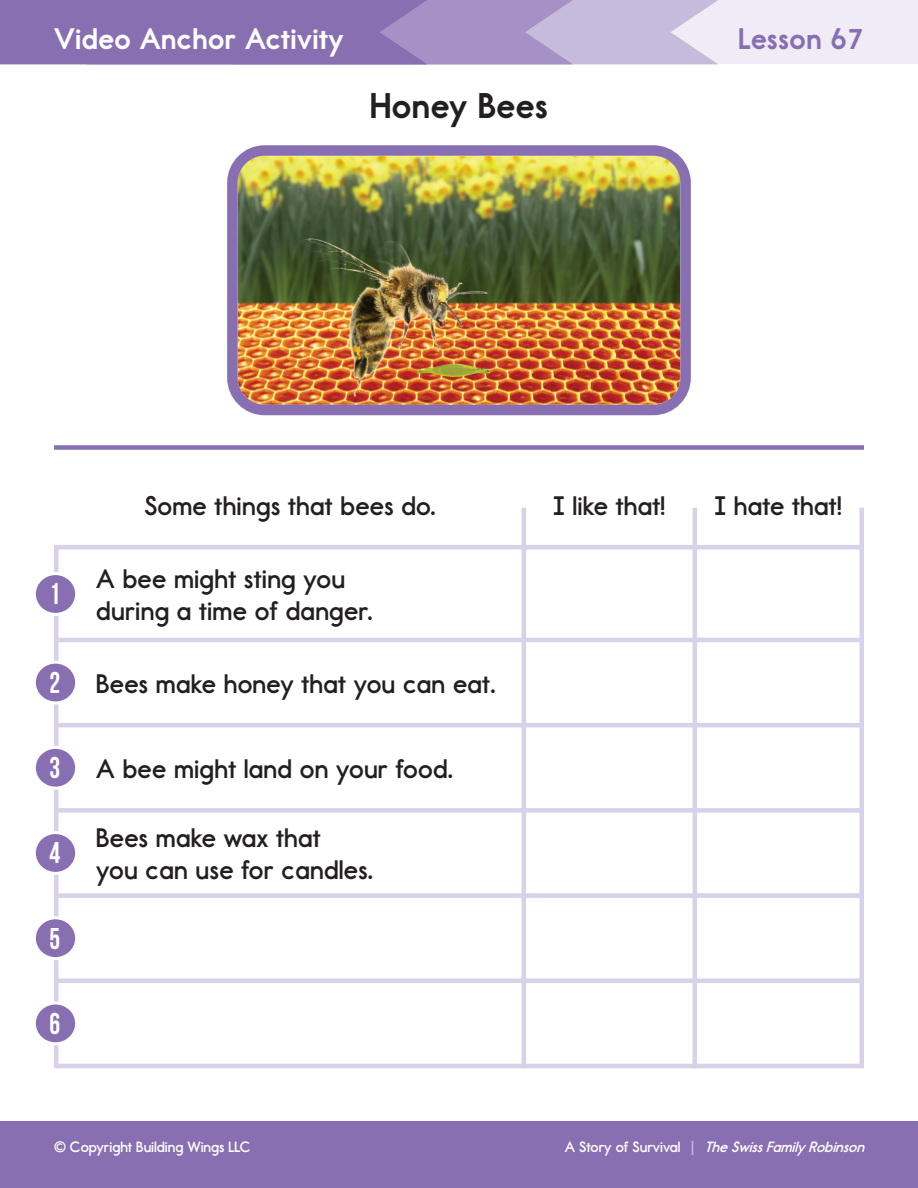
<style>
.page{position:relative;width:918px;height:1188px;background:#fff}
.page>*{position:absolute;margin:0;border:0;box-sizing:border-box;transform-origin:0 0}
.Lesson_Header__T_and{font:36px "Report School Hv";letter-spacing:.015em;color:#231f20}
.t1{font:30px "Report School Hv";letter-spacing:.015em;color:#fff}
.t2{font:30px "Report School Hv";letter-spacing:.015em;color:#886fb1}
.t3{font:30px "Bebas Neue";color:#fff;scale:.9 1}
.C_Level_Body_Text{font:700 27px/32.4px "Report School Rg";letter-spacing:.01em;color:#231f20}
.t4{font:italic 700 15px "Report School Rg";color:#fff}
.t5{font:700 15px "Report School Rg";color:#fff}
.s1{font-style:normal}
.s2{font-style:normal;color:#cdc3e0}
</style>
<div class="page">
<div style="left:0;top:1121px;width:918px;height:67px;background:#886fb1"></div>
<div style="left:580px;top:0;width:338px;height:64px;background:#efecf5"></div>
<svg style="left:0;top:0;width:718px;height:64px;background:#9d89bf"></svg>
<div style="left:54px;top:445px;width:810px;height:5px;background:#886fb1"></div>
<hr style="left:56px;top:545px;width:806px;height:4px;background:#d8d1e8">
<hr style="left:56px;top:638px;width:806px;height:4px;background:#d8d1e8">
<hr style="left:56px;top:723px;width:806px;height:4px;background:#d8d1e8">
<div style="left:56px;top:808px;width:806px;height:5px;background:#d8d1e8"></div>
<div style="left:56px;top:893px;width:806px;height:5px;background:#d8d1e8"></div>
<hr style="left:56px;top:979px;width:806px;height:4px;background:#d8d1e8">
<hr style="left:56px;top:1064px;width:806px;height:4px;background:#d8d1e8">
<hr style="left:693px;top:508px;width:4px;height:560px;background:#d8d1e8">
<hr style="left:522px;top:508px;width:4px;height:560px;background:#d8d1e8">
<hr style="left:860px;top:508px;width:4px;height:560px;background:#d8d1e8">
<hr style="left:54px;top:545px;width:4px;height:523px;background:#d8d1e8">
<img style="left:238px;top:156px;width:442px;height:248px">
<div style="left:227px;top:145px;width:464px;height:270px;border:10px solid #886fb1;border-radius:32px"></div>
<div style="left:34px;top:574px;width:43px;height:40px;background:#886fb1;border-radius:50%"></div>
<div style="left:33px;top:572px;width:45px;height:44px;border:3px solid #fff;border-radius:50%"></div>
<div style="left:34px;top:662px;width:43px;height:41px;background:#886fb1;border-radius:50%"></div>
<div style="left:33px;top:661px;width:45px;height:43px;border:3px solid #fff;border-radius:50%"></div>
<div style="left:34px;top:747px;width:43px;height:41px;background:#886fb1;border-radius:50%"></div>
<div style="left:33px;top:746px;width:45px;height:44px;border:3px solid #fff;border-radius:50%"></div>
<div style="left:34px;top:833px;width:43px;height:40px;background:#886fb1;border-radius:50%"></div>
<div style="left:33px;top:831px;width:45px;height:44px;border:3px solid #fff;border-radius:50%"></div>
<div style="left:34px;top:918px;width:43px;height:41px;background:#886fb1;border-radius:50%"></div>
<div style="left:33px;top:916px;width:45px;height:44px;border:3px solid #fff;border-radius:50%"></div>
<div style="left:34px;top:1003px;width:43px;height:41px;background:#886fb1;border-radius:50%"></div>
<div style="left:33px;top:1002px;width:45px;height:43px;border:3px solid #fff;border-radius:50%"></div>
<p class="t1" style="left:54px;top:21px;width:291px">Video Anchor Activity</p>
<p class="t2" style="left:738px;top:21px;width:127px">Lesson 67</p>
<p class="Lesson_Header__T_and" style="left:370px;top:84px;width:179px">Honey Bees</p>
<p class="t3" style="left:50px;top:578px;width:13px">1</p>
<p class="t3" style="left:50px;top:666px;width:13px">2</p>
<p class="t3" style="left:50px;top:751px;width:13px">3</p>
<p class="t3" style="left:50px;top:837px;width:13px">4</p>
<p class="t3" style="left:50px;top:922px;width:13px">5</p>
<p class="t3" style="left:50px;top:1007px;width:13px">6</p>
<p class="C_Level_Body_Text" style="left:144px;top:489px;width:293px">Some things that bees do.</p>
<p class="C_Level_Body_Text" style="left:553px;top:489px;width:113px">I like that!</p>
<p class="C_Level_Body_Text" style="left:715px;top:489px;width:128px">I hate that!</p>
<p class="C_Level_Body_Text" style="left:96px;top:562px;width:278px">A bee might sting you during a time of danger.</p>
<p class="C_Level_Body_Text" style="left:96px;top:667px;width:401px">Bees make honey that you can eat.</p>
<p class="C_Level_Body_Text" style="left:96px;top:752px;width:358px">A bee might land on your food.</p>
<p class="C_Level_Body_Text" style="left:96px;top:821px;width:278px">Bees make wax that<br>you can use for candles.</p>
<p class="t5" style="left:54px;top:1138px;width:198px">© Copyright Building Wings LLC</p>
<p class="t4" style="left:565px;top:1138px;width:305px"><span class="s1">A S t o r y o f S u r v i v a l</span> <span class="s2">|</span> TheSwissFamily Robinson</p>
</div>
